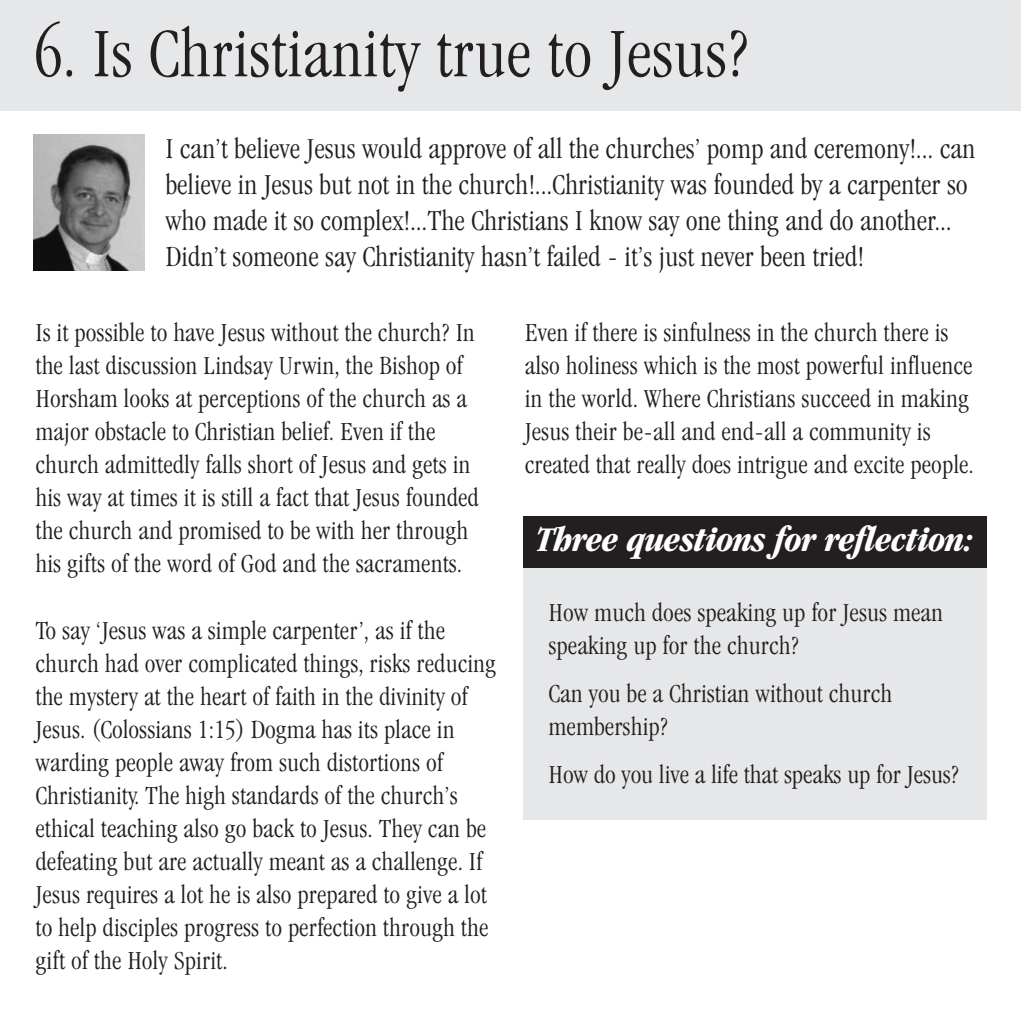
<style>
.page{position:relative;width:1021px;height:1021px;background:#fff}
.page>*{position:absolute;margin:0;border:0;box-sizing:border-box;transform-origin:0 0}
.t1{font:300 condensed 72px "Garamond IT Cby BT";color:#231f20;scale:1.05 1}
.t2{font:italic 700 condensed 36px "Garamond IT Cby BT";letter-spacing:-.025em;color:#fff;scale:1.05 1}
.t3{font:300 condensed 30px/36px "Garamond IT Cby BT";letter-spacing:-.005em;color:#231f20;scale:1.05 1}
.t4{font:300 condensed 27px/33px "Garamond IT Cby BT";color:#231f20;scale:1.05 1}
</style>
<div class="page">
<div style="left:0;top:1px;width:1020px;height:110px;background:#e6e7e9"></div>
<img style="left:34px;top:135px;width:110px;height:136px">
<div style="left:523px;top:566px;width:463px;height:254px;background:#e6e7e9"></div>
<div style="left:523px;top:516px;width:463px;height:52px;background:#231f20"></div>
<h1 class="t1" style="left:34px;top:24px;width:682px">6. Is Christianity true to Jesus?</h1>
<p class="t3" style="left:165px;top:133px;width:773px">I can’t believe Jesus would approve of all the churches’ pomp and ceremony!... can believe in Jesus but not in the church!...Christianity was founded by a carpenter so who made it so complex!...The Christians I know say one thing and do another...<br>Didn’t someone say Christianity hasn’t failed - it’s just never been tried!</p>
<p class="t4" style="left:35px;top:318px;width:424px">Is it possible to have Jesus without the church? In the last discussion Lindsay Urwin, the Bishop of Horsham looks at perceptions of the church as a major obstacle to Christian belief. Even if the church admittedly falls short of Jesus and gets in his way at times it is still a fact that Jesus founded the church and promised to be with her through his gifts of the word of God and the sacraments.</p>
<p class="t4" style="left:35px;top:615px;width:440px">To say ‘Jesus was a simple carpenter’, as if the church had over complicated things, risks reducing the mystery at the heart of faith in the divinity of Jesus. (Colossians 1:15) Dogma has its place in warding people away from such distortions of Christianity. The high standards of the church’s ethical teaching also go back to Jesus. They can be defeating but are actually meant as a challenge. If Jesus requires a lot he is also prepared to give a lot to help disciples progress to perfection through the gift of the Holy Spirit.</p>
<p class="t4" style="left:524px;top:318px;width:429px">Even if there is sinfulness in the church there is also holiness which is the most powerful influence in the world. Where Christians succeed in making Jesus their be-all and end-all a community is created that really does intrigue and excite people.</p>
<h2 class="t2" style="left:536px;top:524px;width:418px">Three questions for reflection:</h2>
<p class="t4" style="left:548px;top:598px;width:377px">How much does speaking up for Jesus mean speaking up for the church?</p>
<p class="t4" style="left:548px;top:679px;width:329px">Can you be a Christian without church membership?</p>
<p class="t4" style="left:548px;top:760px;width:392px">How do you live a life that speaks up for Jesus?</p>
</div>
